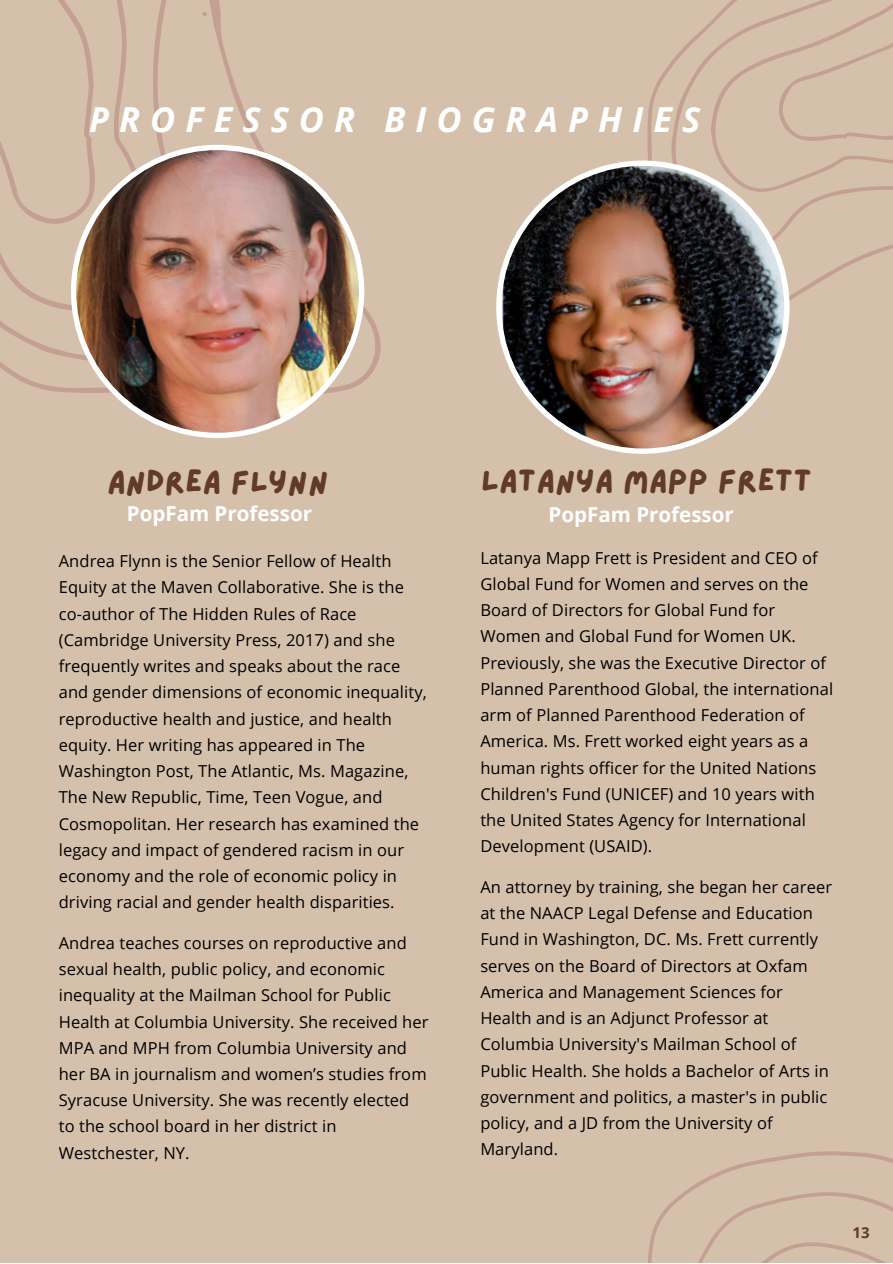
<style>
.page{position:relative;width:893px;height:1264px;background:#fff}
.page>*{position:absolute;margin:0;border:0;box-sizing:border-box;transform-origin:0 0}
.t1{font:italic 700 34.5px "Open Sans";letter-spacing:.29em;color:#fff}
.t2{font:32.1px "Lazydog";color:#603b28}
.t3{font:700 20.55px "Open Sans";color:#fff}
.t4{font:16.5px/26.2px "Open Sans";letter-spacing:.005em;color:#000}
.t5{font:700 15px "Open Sans";color:#603b28}
</style>
<div class="page">
<div style="left:0;top:0;width:892px;height:1262px;background:#d5c0ac"></div>
<svg style="left:647px;top:0;width:245px;height:319px"></svg>
<svg style="left:0;top:0;width:381px;height:393px"></svg>
<img style="left:71px;top:145px;width:293px;height:293px">
<img style="left:496px;top:160px;width:293px;height:294px">
<svg style="left:648px;top:1151px;width:244px;height:111px"></svg>
<div style="left:852px;top:1222px;width:20px;height:21px;background:#d5c0ac"></div>
<h1 class="t1" style="left:89px;top:95px;width:612px">PROFESSOR BIOGRAPHIES</h1>
<h2 class="t2" style="left:107px;top:465px;width:223px">ANDREA FLYNN</h2>
<p class="t3" style="left:127px;top:499px;width:187px">PopFam Professor</p>
<p class="t4" style="left:59px;top:547px;width:369px">Andrea Flynn is the Senior Fellow of Health Equity at the Maven Collaborative. She is the co-author of The Hidden Rules of Race (Cambridge University Press, 2017) and she frequently writes and speaks about the race and gender dimensions of economic inequality, reproductive health and justice, and health equity. Her writing has appeared in The Washington Post, The Atlantic, Ms. Magazine, The New Republic, Time, Teen Vogue, and Cosmopolitan. Her research has examined the legacy and impact of gendered racism in our economy and the role of economic policy in driving racial and gender health disparities.</p>
<p class="t4" style="left:59px;top:929px;width:371px">Andrea teaches courses on reproductive and sexual health, public policy, and economic inequality at the Mailman School for Public Health at Columbia University. She received her MPA and MPH from Columbia University and her BA in journalism and women’s studies from Syracuse University. She was recently elected to the school board in her district in Westchester, NY.</p>
<h2 class="t2" style="left:481px;top:465px;width:332px">LATANYA MAPP FRETT</h2>
<p class="t3" style="left:548px;top:500px;width:187px">PopFam Professor</p>
<p class="t4" style="left:480px;top:544px;width:354px">Latanya Mapp Frett is President and CEO of Global Fund for Women and serves on the Board of Directors for Global Fund for Women and Global Fund for Women UK.<br>Previously, she was the Executive Director of Planned Parenthood Global, the international arm of Planned Parenthood Federation of America. Ms. Frett worked eight years as a human rights officer for the United Nations Children's Fund (UNICEF) and 10 years with the United States Agency for International Development (USAID).</p>
<p class="t4" style="left:480px;top:873px;width:353px">An attorney by training, she began her career at the NAACP Legal Defense and Education Fund in Washington, DC. Ms. Frett currently serves on the Board of Directors at Oxfam America and Management Sciences for Health and is an Adjunct Professor at Columbia University's Mailman School of Public Health. She holds a Bachelor of Arts in government and politics, a master's in public policy, and a JD from the University of Maryland.</p>
<p class="t5" style="left:852px;top:1222px;width:19px">13</p>
</div>
